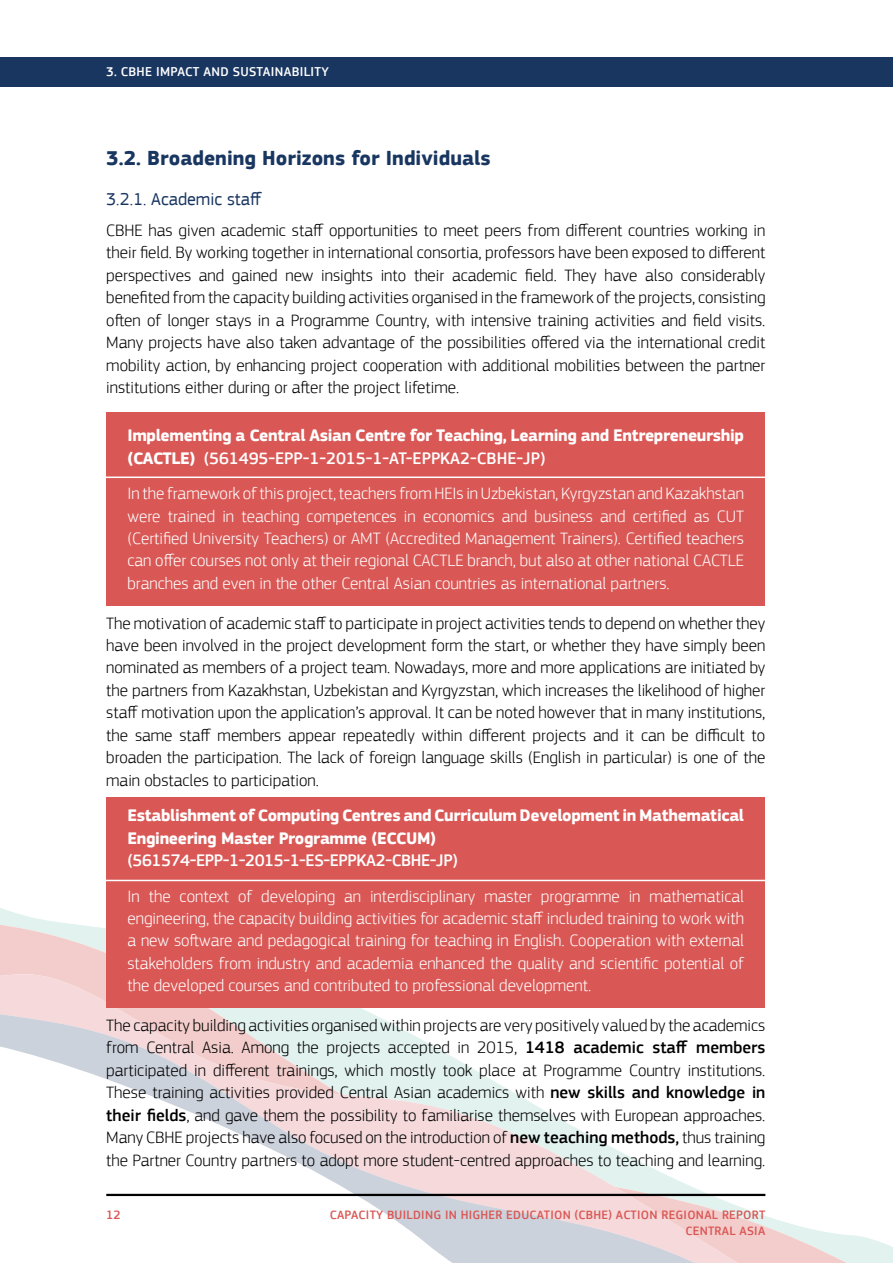
<style>
.page{position:relative;width:893px;height:1263px;background:#fff}
.page>*{position:absolute;margin:0;border:0;box-sizing:border-box;transform-origin:0 0}
.t1{font:700 21px "EC Square Sans Pro";color:#193661}
.t2{font:18px "EC Square Sans Pro";color:#193661}
.t3{font:300 17.25px/22.5px "EC Square Sans Pro";color:#000;text-align:justify}
.t4{font:300 17.25px/22.5px "EC Square Sans Pro";color:#fff;text-align:justify}
.t5{font:700 17.25px/22.5px "EC Square Sans Pro";letter-spacing:-.02em;color:#fff}
.t6{font:500 17.25px "EC Square Sans Pro";letter-spacing:-.02em;color:#fff}
.t7{font:500 13.35px "EC Square Sans Pro";letter-spacing:.02em;color:#fff}
.t8{font:500 12.6px/15.1px "EC Square Sans Pro";letter-spacing:.02em;color:#d95855;text-align:right}
.s1{font-weight:500}
</style>
<div class="page">
<svg style="left:0;top:908px;width:106px;height:80px;fill:#f3cdcc"></svg>
<svg style="left:0;top:988px;width:893px;height:275px"></svg>
<hr style="left:106px;top:1194px;width:659px;height:2px;background:#000">
<div style="left:0;top:57px;width:893px;height:30px;background:#193661"></div>
<div style="left:106px;top:413px;width:659px;height:193px;background:#d95855"></div>
<div style="left:106px;top:797px;width:659px;height:210px;background:#d95855"></div>
<hr style="left:103px;top:476px;width:664px;height:2px;background:#fff">
<hr style="left:103px;top:880px;width:664px;height:1px;background:#fff">
<p class="t7" style="left:106px;top:64px;width:224px">3. CBHE IMPACT AND SUSTAINABILITY</p>
<p class="t1" style="left:106px;top:146px;width:386px">3.2. Broadening Horizons for Individuals</p>
<p class="t2" style="left:106px;top:188px;width:157px">3.2.1. Academic staff</p>
<p class="t3" style="left:106px;top:219px;width:661px">CBHE has given academic staff opportunities to meet peers from different countries working in their field. By working together in international consortia, professors have been exposed to different perspectives and gained new insights into their academic field. They have also considerably benefited from the capacity building activities organised in the framework of the projects, consisting often of longer stays in a Programme Country, with intensive training activities and field visits.<br>Many projects have also taken advantage of the possibilities offered via the international credit mobility action, by enhancing project cooperation with additional mobilities between the partner institutions either during or after the project lifetime.</p>
<p class="t5" style="left:127px;top:425px;width:618px">Implementing a Central Asian Centre for Teaching, Learning and Entrepreneurship (CACTLE) <span class="s1">(561495-EPP-1-2015-1-AT-EPPKA2-CBHE-JP)</span></p>
<p class="t4" style="left:127px;top:482px;width:618px">In the framework of this project, teachers from HEIs in Uzbekistan, Kyrgyzstan and Kazakhstan were trained in teaching competences in economics and business and certified as CUT (Certified University Teachers) or AMT (Accredited Management Trainers). Certified teachers can offer courses not only at their regional CACTLE branch, but also at other national CACTLE branches and even in the other Central Asian countries as international partners.</p>
<p class="t3" style="left:106px;top:611px;width:661px">The motivation of academic staff to participate in project activities tends to depend on whether they have been involved in the project development form the start, or whether they have simply been nominated as members of a project team. Nowadays, more and more applications are initiated by the partners from Kazakhstan, Uzbekistan and Kyrgyzstan, which increases the likelihood of higher staff motivation upon the application’s approval. It can be noted however that in many institutions, the same staff members appear repeatedly within different projects and it can be difficult to broaden the participation. The lack of foreign language skills (English in particular) is one of the main obstacles to participation.</p>
<p class="t5" style="left:127px;top:805px;width:618px">Establishment of Computing Centres and Curriculum Development in Mathematical<br>Engineering Master Programme (ECCUM)</p>
<p class="t6" style="left:127px;top:850px;width:332px">(561574-EPP-1-2015-1-ES-EPPKA2-CBHE-JP)</p>
<p class="t4" style="left:127px;top:884px;width:618px">In the context of developing an interdisciplinary master programme in mathematical engineering, the capacity building activities for academic staff included training to work with a new software and pedagogical training for teaching in English. Cooperation with external stakeholders from industry and academia enhanced the quality and scientific potential of the developed courses and contributed to professional development.</p>
<p class="t3" style="left:106px;top:1014px;width:661px">The capacity building activities organised within projects are very positively valued by the academics from Central Asia. Among the projects accepted in 2015, <span class="s1">1418 academic staff members </span>participated in different trainings, which mostly took place at Programme Country institutions.<br>These training activities provided Central Asian academics with <span class="s1">new skills and knowledge in their fields</span>, and gave them the possibility to familiarise themselves with European approaches.<br>Many CBHE projects have also focused on the introduction of <span class="s1">new teaching methods,</span> thus training the Partner Country partners to adopt more student-centred approaches to teaching and learning.</p>
<p class="t8" style="left:106px;top:1208px;width:16px">12</p>
<p class="t8" style="left:330px;top:1208px;width:437px">CAPACITY BUILDING IN HIGHER EDUCATION (CBHE) ACTION REGIONAL REPORT<br>CENTRAL ASIA</p>
</div>
